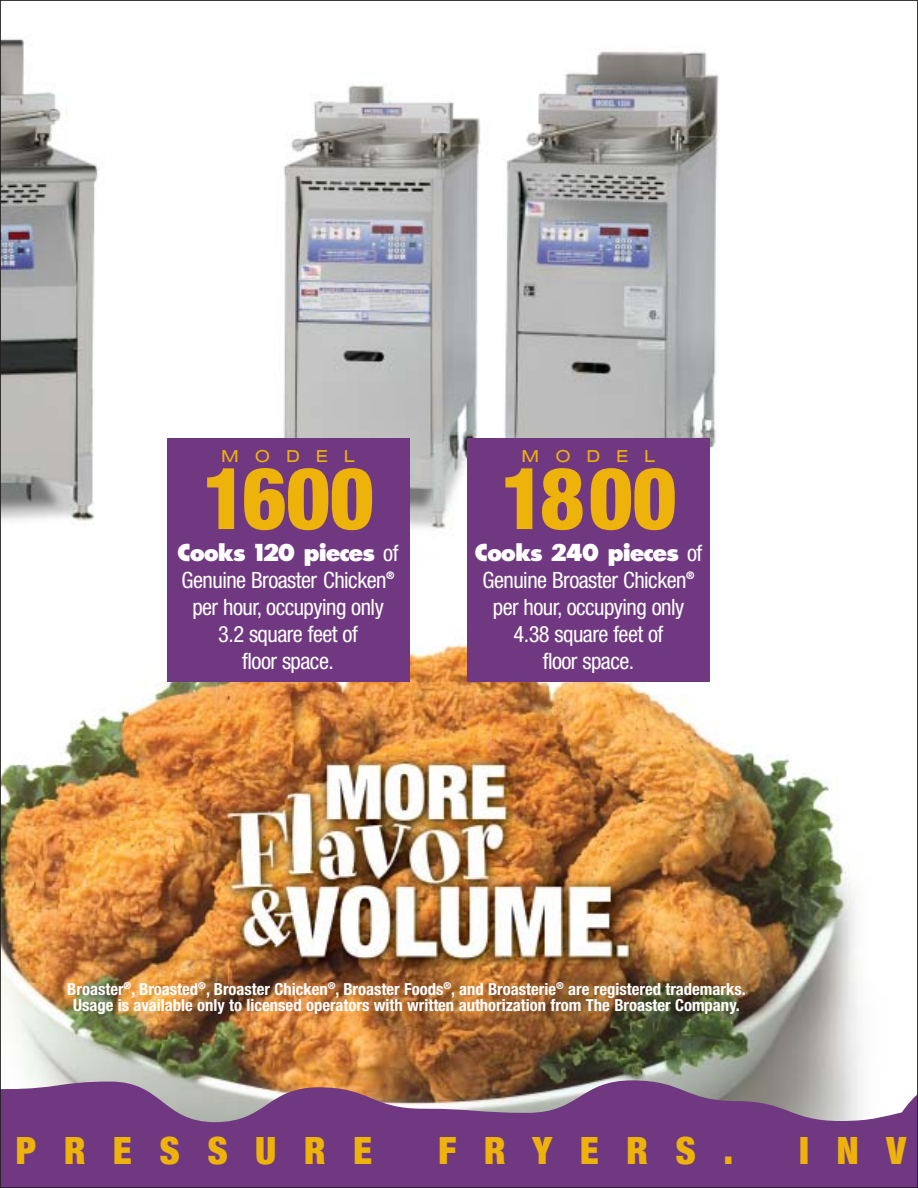
<style>
.page{position:relative;width:918px;height:1188px;background:#fff}
.page>*{position:absolute;margin:0;border:0;box-sizing:border-box;transform-origin:0 0}
.t1{font:90px "Sans Black Condensed DTC";color:#eeb30a}
.t2{font:40.5px "Sans Black Condensed DTC";letter-spacing:.68em;color:#eeb30a}
.t3{font:700 expanded 24px "Sans Serif FLF";letter-spacing:-.03em;color:#fff}
.t4{font:condensed 22.5px/27px "Helvetica Neue";letter-spacing:-.025em;color:#fff;text-align:center}
.t5{font:17.85px "Sans Extended Regular DTC";letter-spacing:.885em;color:#eeb30a}
.t6{font:700 condensed 16.65px/16.6px "Helvetica Neue";color:#fff;text-align:center}
.s1{font-family:"Helvetica Neue";font-weight:400;font-stretch:condensed;font-size:22.5px}
</style>
<div class="page">
<img style="left:2px;top:39px;width:859px;height:1035px">
<svg style="left:2px;top:1074px;width:914px;height:112px;background:#815387"></svg>
<div style="left:167px;top:439px;width:243px;height:243px;background:#713882"></div>
<div style="left:467px;top:439px;width:243px;height:243px;background:#713882"></div>
<p class="t5" style="left:221px;top:449px;width:135px">MODEL</p>
<h1 class="t1" style="left:203px;top:465px;width:172px">1600</h1>
<h3 class="t3" style="left:178px;top:543px;width:222px">Cooks 120 pieces <span class="s1">of</span></h3>
<h3 class="t4" style="left:182px;top:568px;width:214px">Genuine Broaster Chicken<sup>® </sup>per hour, occupying only<br>3.2 square feet of<br>floor space.</h3>
<p class="t5" style="left:522px;top:449px;width:135px">MODEL</p>
<h1 class="t1" style="left:501px;top:465px;width:176px">1800</h1>
<h3 class="t3" style="left:475px;top:543px;width:229px">Cooks 240 pieces <span class="s1">of</span></h3>
<h3 class="t4" style="left:483px;top:568px;width:213px">Genuine Broaster Chicken<sup>® </sup>per hour, occupying only<br>4.38 square feet of<br>floor space.</h3>
<p class="t6" style="left:67px;top:982px;width:680px">Broaster<sup>®</sup>, Broasted<sup>®</sup>, Broaster Chicken<sup>®</sup>, Broaster Foods<sup>®</sup>, and Broasterie<sup>®</sup> are registered trademarks.<br>Usage is available only to licensed operators with written authorization from The Broaster Company.</p>
<h2 class="t2" style="left:16px;top:1136px;width:358px">PRESSURE</h2>
<h2 class="t2" style="left:438px;top:1136px;width:297px">FRYERS.</h2>
<h2 class="t2" style="left:799px;top:1136px;width:109px">INV</h2>
</div>
